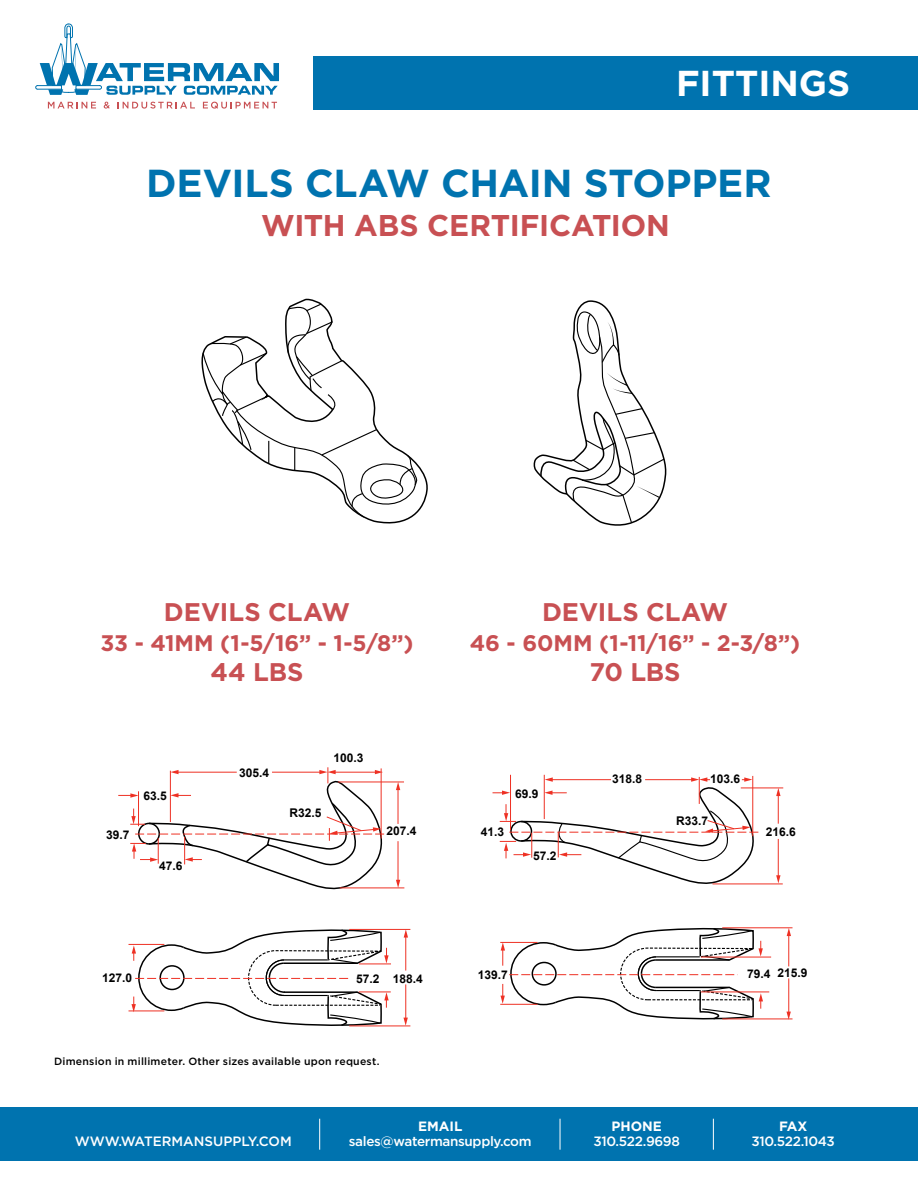
<style>
.page{position:relative;width:918px;height:1188px;background:#fff}
.page>*{position:absolute;margin:0;border:0;box-sizing:border-box;transform-origin:0 0}
.t1{font:700 39px "Gotham";letter-spacing:-.005em;color:#0073af}
.t2{font:700 36px "Gotham";color:#fff}
.t3{font:700 30px "Gotham";letter-spacing:-.01em;color:#c85053}
.t4{font:700 25.5px "Gotham";color:#c85053}
.t5{font:700 22.5px "Gotham";color:#c85053}
.t6{font:500 13.5px "Gotham";letter-spacing:-.025em;color:#fff}
.t7{font:500 13.5px "Gotham";color:#fff}
.t8{font:700 13.5px "Gotham";color:#fff}
.t9{font:700 12px "Arial";color:#000}
.t10{font:500 10.5px "Gotham";letter-spacing:.02em;color:#000}
</style>
<div class="page">
<div style="left:313px;top:56px;width:605px;height:54px;background:#0073af"></div>
<svg style="left:35px;top:24px;width:244px;height:85px"></svg>
<div style="left:0;top:1107px;width:918px;height:54px;background:#0073af"></div>
<hr style="left:713px;top:1119px;width:1px;height:31px;background:#fff">
<hr style="left:560px;top:1119px;width:1px;height:31px;background:#fff">
<hr style="left:319px;top:1119px;width:1px;height:31px;background:#fff">
<svg style="left:201px;top:298px;width:227px;height:226px"></svg>
<svg style="left:202px;top:303px;width:218px;height:216px"></svg>
<svg style="left:533px;top:300px;width:134px;height:226px"></svg>
<hr style="left:349px;top:929px;width:61px;height:1px;background:#ee3124">
<hr style="left:349px;top:1026px;width:61px;height:1px;background:#ee3124">
<hr style="left:129px;top:944px;width:35px;height:1px;background:#ee3124">
<hr style="left:129px;top:1011px;width:35px;height:1px;background:#ee3124">
<hr style="left:405px;top:984px;width:1px;height:35px;background:#ee3124">
<svg style="left:403px;top:1018px;width:5px;height:8px"></svg>
<svg style="left:131px;top:929px;width:263px;height:98px"></svg>
<hr style="left:405px;top:936px;width:1px;height:35px;background:#ee3124">
<svg style="left:404px;top:929px;width:4px;height:9px"></svg>
<hr style="left:701px;top:957px;width:70px;height:1px;background:#ee3124">
<hr style="left:701px;top:992px;width:68px;height:1px;background:#ee3124">
<hr style="left:722px;top:927px;width:71px;height:1px;background:#ee3124">
<hr style="left:722px;top:1019px;width:71px;height:1px;background:#ee3124">
<hr style="left:788px;top:978px;width:1px;height:35px;background:#ee3124">
<svg style="left:786px;top:1012px;width:5px;height:8px"></svg>
<hr style="left:788px;top:935px;width:1px;height:31px;background:#ee3124">
<svg style="left:787px;top:928px;width:4px;height:8px"></svg>
<svg style="left:500px;top:927px;width:267px;height:93px"></svg>
<hr style="left:340px;top:888px;width:64px;height:1px;background:#ee3124">
<hr style="left:338px;top:782px;width:66px;height:1px;background:#ee3124">
<svg style="left:118px;top:767px;width:282px;height:123px"></svg>
<hr style="left:752px;top:776px;width:1px;height:60px;background:#ee3124">
<hr style="left:544px;top:775px;width:1px;height:44px;background:#ee3124">
<hr style="left:510px;top:775px;width:1px;height:55px;background:#ee3124">
<hr style="left:713px;top:884px;width:70px;height:1px;background:#ee3124">
<hr style="left:741px;top:788px;width:42px;height:1px;background:#ee3124">
<svg style="left:776px;top:788px;width:5px;height:36px"></svg>
<hr style="left:778px;top:839px;width:1px;height:38px;background:#ee3124">
<svg style="left:776px;top:875px;width:5px;height:8px"></svg>
<svg style="left:493px;top:777px;width:272px;height:108px"></svg>
<h2 class="t2" style="left:676px;top:62px;width:176px">FITTINGS</h2>
<h1 class="t1" style="left:146px;top:161px;width:627px">DEVILS CLAW CHAIN STOPPER</h1>
<h3 class="t3" style="left:261px;top:208px;width:410px">WITH ABS CERTIFICATION</h3>
<h3 class="t4" style="left:164px;top:597px;width:188px">DEVILS CLAW</h3>
<h3 class="t5" style="left:100px;top:630px;width:315px">33 - 41MM (1-5/16” - 1-5/8”)</h3>
<h3 class="t4" style="left:211px;top:657px;width:94px">44 LBS</h3>
<p class="t9" style="left:106px;top:826px;width:25px">39.7</p>
<p class="t9" style="left:143px;top:788px;width:25px">63.5</p>
<p class="t9" style="left:159px;top:858px;width:25px">47.6</p>
<p class="t9" style="left:239px;top:765px;width:32px">305.4</p>
<p class="t9" style="left:334px;top:750px;width:32px">100.3</p>
<p class="t9" style="left:290px;top:805px;width:34px">R32.5</p>
<p class="t9" style="left:386px;top:823px;width:32px">207.4</p>
<h3 class="t4" style="left:542px;top:597px;width:188px">DEVILS CLAW</h3>
<h3 class="t5" style="left:470px;top:630px;width:332px">46 - 60MM (1-11/16” - 2-3/8”)</h3>
<h3 class="t4" style="left:589px;top:657px;width:93px">70 LBS</h3>
<p class="t9" style="left:481px;top:823px;width:25px">41.3</p>
<p class="t9" style="left:515px;top:786px;width:25px">69.9</p>
<p class="t9" style="left:533px;top:848px;width:25px">57.2</p>
<p class="t9" style="left:612px;top:771px;width:32px">318.8</p>
<p class="t9" style="left:710px;top:771px;width:32px">103.6</p>
<p class="t9" style="left:676px;top:813px;width:34px">R33.7</p>
<p class="t9" style="left:766px;top:823px;width:32px">216.6</p>
<p class="t9" style="left:102px;top:970px;width:32px">127.0</p>
<p class="t9" style="left:393px;top:970px;width:32px">188.4</p>
<p class="t9" style="left:478px;top:967px;width:32px">139.7</p>
<p class="t9" style="left:778px;top:965px;width:32px">215.9</p>
<p class="t9" style="left:747px;top:966px;width:25px">79.4</p>
<p class="t9" style="left:356px;top:971px;width:25px">57.2</p>
<p class="t10" style="left:54px;top:1055px;width:327px">Dimension in millimeter. Other sizes available upon request.</p>
<p class="t8" style="left:611px;top:1118px;width:52px">PHONE</p>
<p class="t6" style="left:593px;top:1133px;width:88px">310.522.9698</p>
<p class="t8" style="left:779px;top:1118px;width:30px">FAX</p>
<p class="t8" style="left:418px;top:1119px;width:46px">EMAIL</p>
<p class="t6" style="left:349px;top:1134px;width:184px">sales@watermansupply.com</p>
<p class="t7" style="left:75px;top:1133px;width:218px">WWW.WATERMANSUPPLY.COM</p>
<p class="t6" style="left:751px;top:1133px;width:85px">310.522.1043</p>
</div>
